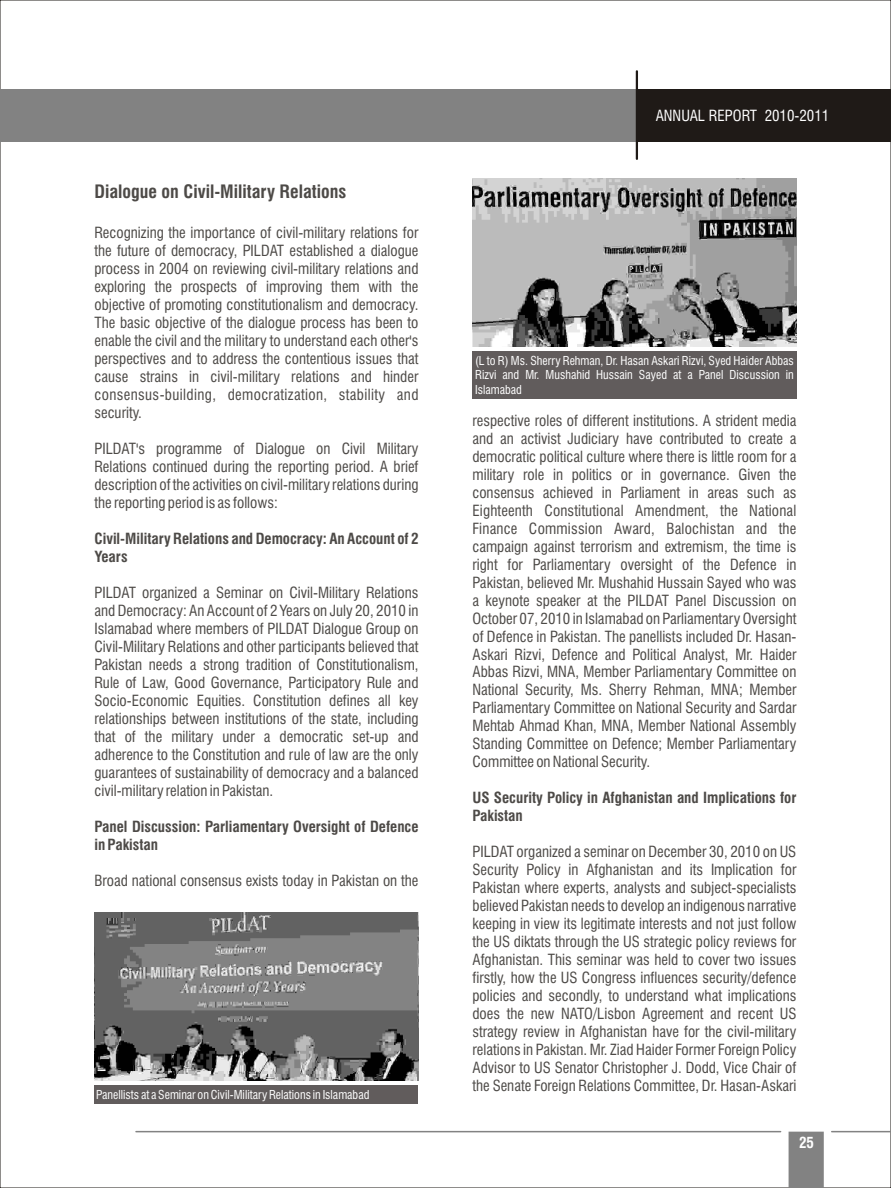
<style>
.page{position:relative;width:891px;height:1188px;background:#fff}
.page>*{position:absolute;margin:0;border:0;box-sizing:border-box;transform-origin:0 0}
.t1{font:700 18px "Swis 721 Cn BT";color:#4d4a47}
.t2{font:15px/18px "Swis 721 Cn BT";color:#4d4a47;text-align:justify}
.t3{font:700 15px/18px "Swis 721 Cn BT";color:#4d4a47}
.t4{font:15px "Swis 721 Cn BT";color:#fff}
.t5{font:700 15px "Swis 721 Cn BT";color:#fff}
.t6{font:12px/14.4px "Swis 721 Cn BT";color:#fff;text-align:justify}
</style>
<div class="page">
<div style="left:94px;top:1086px;width:324px;height:18px;background:#615c5c"></div>
<img style="left:94px;top:912px;width:324px;height:168px">
<div style="left:473px;top:352px;width:324px;height:47px;background:#615c5c"></div>
<img style="left:472px;top:178px;width:324px;height:168px">
<div style="left:789px;top:1132px;width:35px;height:56px;background:#828282"></div>
<hr style="left:136px;top:1131px;width:645px;height:1px;background:#828282">
<hr style="left:832px;top:1131px;width:59px;height:1px;background:#828282">
<div style="left:0;top:89px;width:637px;height:52px;background:#828282"></div>
<div style="left:637px;top:89px;width:254px;height:52px;background:#1f1a17"></div>
<hr style="left:636px;top:71px;width:2px;height:88px;background:#1f1a17">
<p class="t1" style="left:94px;top:184px;width:253px">Dialogue on Civil-Military Relations</p>
<p class="t2" style="left:94px;top:225px;width:326px">Recognizing the importance of civil-military relations for the future of democracy, PILDAT established a dialogue process in 2004 on reviewing civil-military relations and exploring the prospects of improving them with the objective of promoting constitutionalism and democracy.<br>The basic objective of the dialogue process has been to enable the civil and the military to understand each other's perspectives and to address the contentious issues that cause strains in civil-military relations and hinder consensus-building, democratization, stability and security.</p>
<p class="t2" style="left:94px;top:441px;width:326px">PILDAT's programme of Dialogue on Civil Military Relations continued during the reporting period. A brief description of the activities on civil-military relations during the reporting period is as follows:</p>
<p class="t3" style="left:94px;top:531px;width:326px">Civil-Military Relations and Democracy: An Account of 2<br>Years</p>
<p class="t2" style="left:94px;top:585px;width:326px">PILDAT organized a Seminar on Civil-Military Relations and Democracy: An Account of 2 Years on July 20, 2010 in Islamabad where members of PILDAT Dialogue Group on Civil-Military Relations and other participants believed that Pakistan needs a strong tradition of Constitutionalism, Rule of Law, Good Governance, Participatory Rule and Socio-Economic Equities. Constitution defines all key relationships between institutions of the state, including that of the military under a democratic set-up and adherence to the Constitution and rule of law are the only guarantees of sustainability of democracy and a balanced civil-military relation in Pakistan.</p>
<p class="t3" style="left:94px;top:819px;width:326px">Panel Discussion: Parliamentary Oversight of Defence in Pakistan</p>
<p class="t2" style="left:94px;top:873px;width:326px">Broad national consensus exists today in Pakistan on the</p>
<p class="t6" style="left:96px;top:1088px;width:275px">Panellists at a Seminar on Civil-Military Relations in Islamabad</p>
<p class="t4" style="left:656px;top:110px;width:175px">ANNUAL REPORT 2010-2011</p>
<p class="t6" style="left:475px;top:355px;width:320px">(L to R) Ms. Sherry Rehman, Dr. Hasan Askari Rizvi, Syed Haider Abbas Rizvi and Mr. Mushahid Hussain Sayed at a Panel Discussion in Islamabad</p>
<p class="t2" style="left:472px;top:413px;width:326px">respective roles of different institutions. A strident media and an activist Judiciary have contributed to create a democratic political culture where there is little room for a military role in politics or in governance. Given the consensus achieved in Parliament in areas such as Eighteenth Constitutional Amendment, the National Finance Commission Award, Balochistan and the campaign against terrorism and extremism, the time is right for Parliamentary oversight of the Defence in Pakistan, believed Mr. Mushahid Hussain Sayed who was a keynote speaker at the PILDAT Panel Discussion on October 07, 2010 in Islamabad on Parliamentary Oversight of Defence in Pakistan. The panellists included Dr. Hasan-Askari Rizvi, Defence and Political Analyst, Mr. Haider Abbas Rizvi, MNA, Member Parliamentary Committee on National Security, Ms. Sherry Rehman, MNA; Member Parliamentary Committee on National Security and Sardar Mehtab Ahmad Khan, MNA, Member National Assembly Standing Committee on Defence; Member Parliamentary Committee on National Security.</p>
<p class="t3" style="left:472px;top:790px;width:325px">US Security Policy in Afghanistan and Implications for<br>Pakistan</p>
<p class="t2" style="left:472px;top:844px;width:326px">PILDAT organized a seminar on December 30, 2010 on US Security Policy in Afghanistan and its Implication for Pakistan where experts, analysts and subject-specialists believed Pakistan needs to develop an indigenous narrative keeping in view its legitimate interests and not just follow the US diktats through the US strategic policy reviews for Afghanistan. This seminar was held to cover two issues firstly, how the US Congress influences security/defence policies and secondly, to understand what implications does the new NATO/Lisbon Agreement and recent US strategy review in Afghanistan have for the civil-military relations in Pakistan. Mr. Ziad Haider Former Foreign Policy Advisor to US Senator Christopher J. Dodd, Vice Chair of the Senate Foreign Relations Committee, Dr. Hasan-Askari</p>
<p class="t5" style="left:799px;top:1137px;width:16px">25</p>
</div>
